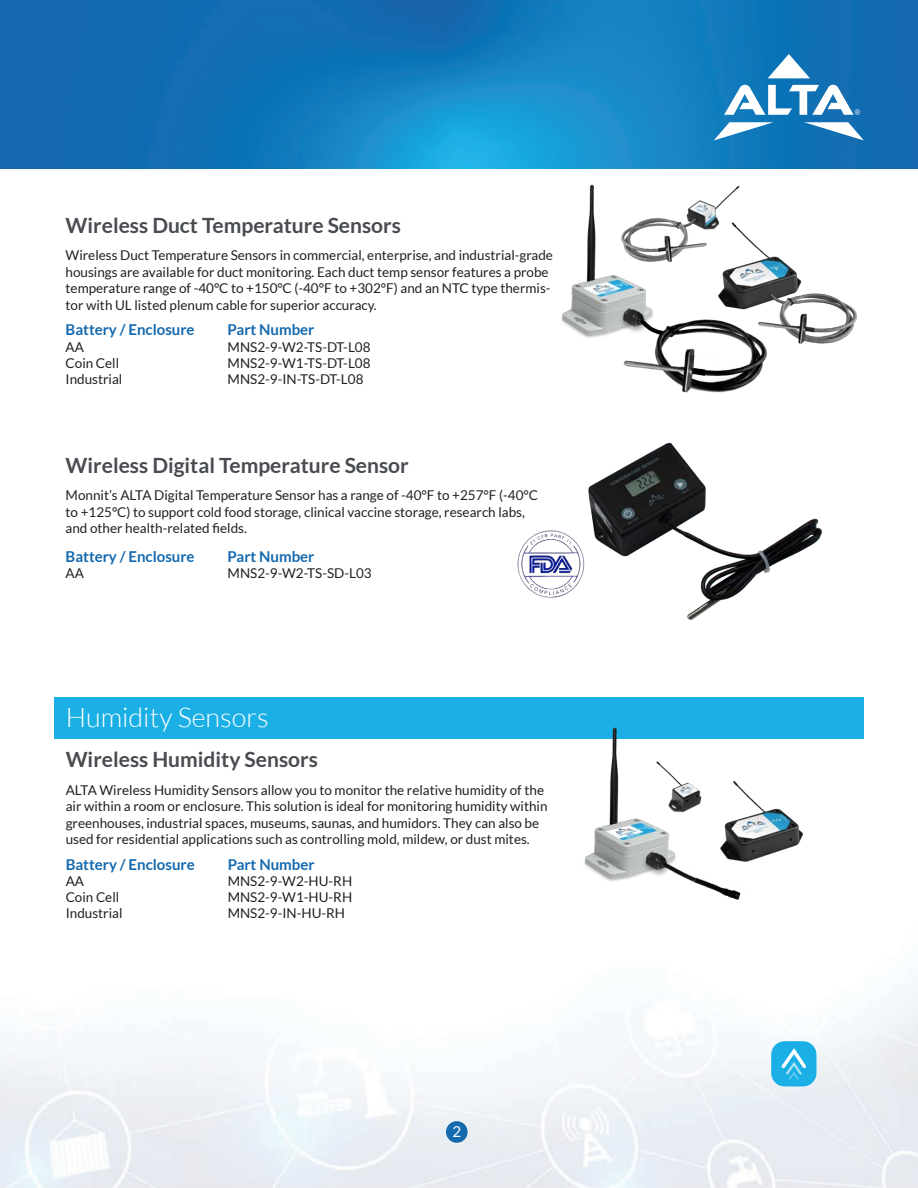
<style>
.page{position:relative;width:918px;height:1188px;background:#fff}
.page>*{position:absolute;margin:0;border:0;box-sizing:border-box;transform-origin:0 0}
.t1{font:300 27px "Lato";color:#fff}
.t2{font:700 21px "Lato";color:#484b50}
.t3{font:700 15px "Lato";color:#1469af}
.t4{font:15px "Lato";color:#fff}
.t5{font:13.5px/16.5px "Lato";color:#231f20}
</style>
<div class="page">
<img style="left:588px;top:442px;width:234px;height:178px">
<img style="left:0;top:0;width:918px;height:168px">
<svg style="left:768px;top:54px;width:42px;height:24px"></svg>
<svg style="left:804px;top:122px;width:60px;height:18px"></svg>
<svg style="left:714px;top:122px;width:59px;height:18px"></svg>
<svg style="left:724px;top:85px;width:136px;height:30px"></svg>
<img style="left:0;top:987px;width:918px;height:201px">
<div style="left:446px;top:1121px;width:22px;height:22px;background:#1469af;border-radius:50%"></div>
<div style="left:54px;top:698px;width:810px;height:41px;background:#1aafe5"></div>
<img style="left:584px;top:727px;width:156px;height:173px">
<img style="left:711px;top:775px;width:92px;height:122px">
<img style="left:561px;top:184px;width:206px;height:209px">
<img style="left:710px;top:222px;width:147px;height:126px">
<img style="left:517px;top:530px;width:68px;height:68px">
<div style="left:771px;top:1041px;width:45px;height:45px;background:#1aafe5;border-radius:14px"></div>
<svg style="left:781px;top:1048px;width:25px;height:32px"></svg>
<p class="t2" style="left:66px;top:213px;width:337px">Wireless Duct Temperature Sensors</p>
<p class="t5" style="left:66px;top:247px;width:489px">Wireless Duct Temperature Sensors in commercial, enterprise, and industrial-grade housings are available for duct monitoring. Each duct temp sensor features a probe temperature range of -40°C to +150°C (-40°F to +302°F) and an NTC type thermis&shy;tor with UL listed plenum cable for superior accuracy.</p>
<p class="t3" style="left:66px;top:321px;width:130px">Battery / Enclosure</p>
<p class="t3" style="left:228px;top:321px;width:88px">Part Number</p>
<p class="t5" style="left:66px;top:338px;width:20px">AA</p>
<p class="t5" style="left:228px;top:338px;width:144px">MNS2-9-W2-TS-DT-L08</p>
<p class="t5" style="left:66px;top:355px;width:55px">Coin Cell</p>
<p class="t5" style="left:228px;top:355px;width:144px">MNS2-9-W1-TS-DT-L08</p>
<p class="t5" style="left:66px;top:371px;width:58px">Industrial</p>
<p class="t5" style="left:228px;top:371px;width:137px">MNS2-9-IN-TS-DT-L08</p>
<p class="t2" style="left:66px;top:453px;width:345px">Wireless Digital Temperature Sensor</p>
<p class="t5" style="left:66px;top:487px;width:474px">Monnit’s ALTA Digital Temperature Sensor has a range of -40°F to +257°F (-40°C to +125°C) to support cold food storage, clinical vaccine storage, research labs, and other health-related fields.</p>
<p class="t3" style="left:66px;top:548px;width:130px">Battery / Enclosure</p>
<p class="t3" style="left:228px;top:548px;width:88px">Part Number</p>
<p class="t5" style="left:66px;top:565px;width:20px">AA</p>
<p class="t5" style="left:228px;top:565px;width:146px">MNS2-9-W2-TS-SD-L03</p>
<p class="t1" style="left:66px;top:703px;width:205px">Humidity Sensors</p>
<p class="t2" style="left:66px;top:748px;width:254px">Wireless Humidity Sensors</p>
<p class="t5" style="left:66px;top:782px;width:483px">ALTA Wireless Humidity Sensors allow you to monitor the relative humidity of the air within a room or enclosure. This solution is ideal for monitoring humidity within greenhouses, industrial spaces, museums, saunas, and humidors. They can also be used for residential applications such as controlling mold, mildew, or dust mites.</p>
<p class="t3" style="left:66px;top:856px;width:130px">Battery / Enclosure</p>
<p class="t3" style="left:228px;top:856px;width:88px">Part Number</p>
<p class="t5" style="left:66px;top:873px;width:20px">AA</p>
<p class="t5" style="left:228px;top:873px;width:126px">MNS2-9-W2-HU-RH</p>
<p class="t5" style="left:66px;top:889px;width:55px">Coin Cell</p>
<p class="t5" style="left:228px;top:889px;width:126px">MNS2-9-W1-HU-RH</p>
<p class="t5" style="left:66px;top:905px;width:58px">Industrial</p>
<p class="t5" style="left:228px;top:905px;width:119px">MNS2-9-IN-HU-RH</p>
<p class="t4" style="left:452px;top:1124px;width:10px">2</p>
</div>
